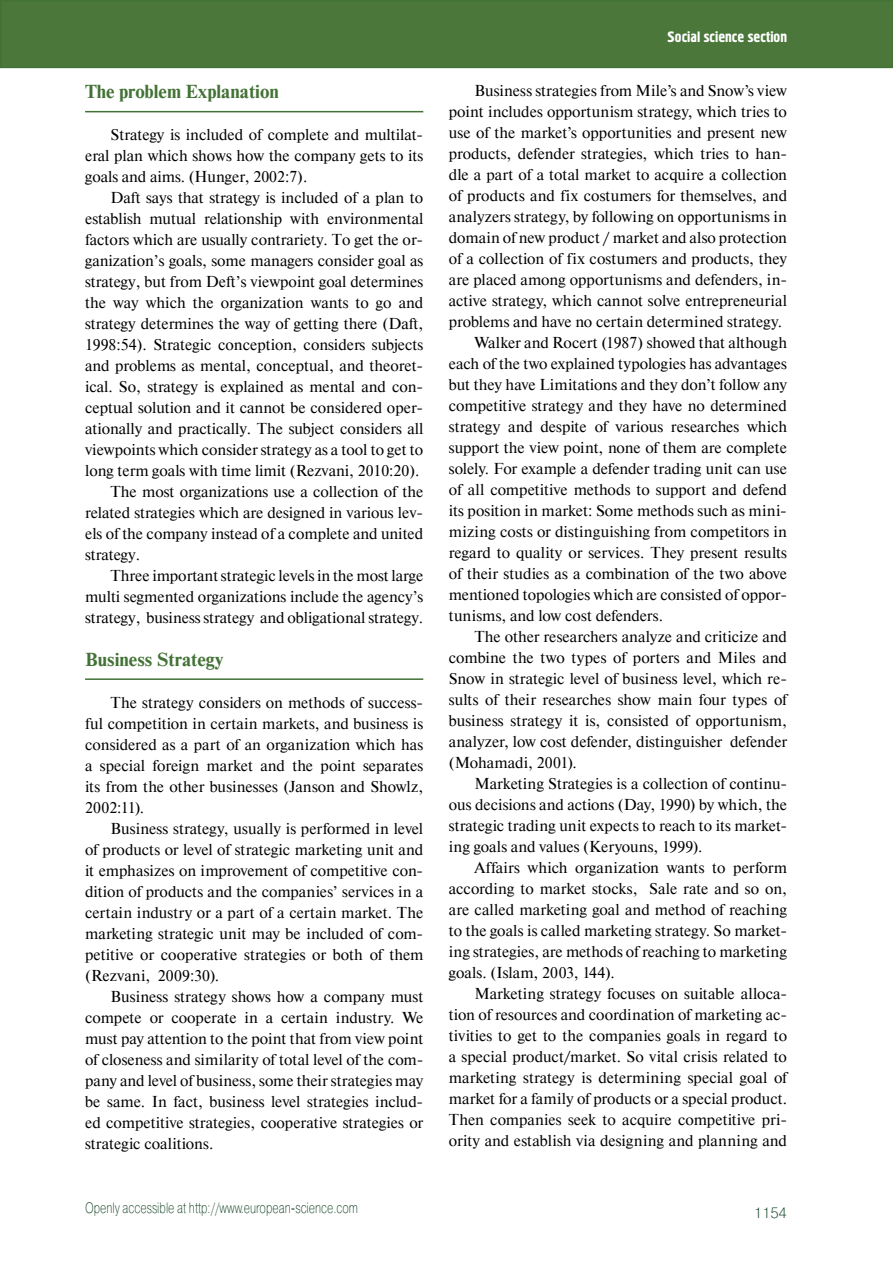
<style>
.page{position:relative;width:893px;height:1263px;background:#fff}
.page>*{position:absolute;margin:0;border:0;box-sizing:border-box;transform-origin:0 0}
.t1{font:700 18.75px "Newton C";color:#437236}
.t2{font:15.75px/21px "Newton C";color:#000;text-align:justify}
.t3{font:15px "Pragmatica Light C";color:#0d3f20;scale:.75 1}
.t4{font:15px "Hermes C";color:#fff}
.t5{font:15px "Pragmatica Light C";color:#0d3f20}
</style>
<div class="page">
<div style="left:1px;top:1px;width:891px;height:66px;background:#4b773b"></div>
<div style="left:0;top:0;width:892px;height:68px;border:2px solid #437236"></div>
<hr style="left:85px;top:111px;width:338px;height:1px;background:#437236">
<hr style="left:85px;top:678px;width:338px;height:2px;background:#437236">
<p class="t1" style="left:85px;top:84px;width:195px">The problem Explanation</p>
<p class="t2" style="left:85px;top:125px;width:340px;text-indent:26px">Strategy is included of complete and multilat&shy;eral plan which shows how the company gets to its goals and aims. (Hunger, 2002:7).</p>
<p class="t2" style="left:111px;top:188px;width:314px">Daft says that strategy is included of a plan to</p>
<p class="t2" style="left:85px;top:209px;width:340px">establish mutual relationship with environmental</p>
<p class="t2" style="left:85px;top:230px;width:340px">factors which are usually contrariety. To get the or-</p>
<p class="t2" style="left:85px;top:251px;width:340px">ganization’s goals, some managers consider goal as</p>
<p class="t2" style="left:85px;top:272px;width:340px">strategy, but from Deft’s viewpoint goal determines</p>
<p class="t2" style="left:85px;top:293px;width:340px">the way which the organization wants to go and</p>
<p class="t2" style="left:85px;top:314px;width:340px">strategy determines the way of getting there (Daft,</p>
<p class="t2" style="left:85px;top:335px;width:340px">1998:54). Strategic conception, considers subjects</p>
<p class="t2" style="left:85px;top:356px;width:340px">and problems as mental, conceptual, and theoret-</p>
<p class="t2" style="left:85px;top:377px;width:340px">ical. So, strategy is explained as mental and con-</p>
<p class="t2" style="left:85px;top:398px;width:340px">ceptual solution and it cannot be considered oper-</p>
<p class="t2" style="left:85px;top:419px;width:340px">ationally and practically. The subject considers all</p>
<p class="t2" style="left:85px;top:440px;width:340px">viewpoints which consider strategy as a tool to get to</p>
<p class="t2" style="left:85px;top:461px;width:336px">long term goals with time limit (Rezvani, 2010:20).</p>
<p class="t2" style="left:111px;top:482px;width:314px">The most organizations use a collection of the</p>
<p class="t2" style="left:85px;top:503px;width:340px">related strategies which are designed in various lev-</p>
<p class="t2" style="left:85px;top:524px;width:340px">els of the company instead of a complete and united</p>
<p class="t2" style="left:85px;top:545px;width:56px">strategy.</p>
<p class="t2" style="left:111px;top:566px;width:314px">Three important strategic levels in the most large</p>
<p class="t2" style="left:85px;top:587px;width:340px">multi segmented organizations include the agency’s</p>
<p class="t2" style="left:85px;top:608px;width:340px">strategy, business strategy and obligational strategy.</p>
<p class="t1" style="left:85px;top:652px;width:140px">Business Strategy</p>
<p class="t2" style="left:85px;top:693px;width:340px;text-indent:26px">The strategy considers on methods of success&shy;ful competition in certain markets, and business is considered as a part of an organization which has a special foreign market and the point separates its from the other businesses (Janson and Showlz, 2002:11).</p>
<p class="t2" style="left:85px;top:819px;width:340px;text-indent:26px">Business strategy, usually is performed in level of products or level of strategic marketing unit and it emphasizes on improvement of competitive con&shy;dition of products and the companies’ services in a certain industry or a part of a certain market. The marketing strategic unit may be included of com&shy;petitive or cooperative strategies or both of them (Rezvani, 2009:30).</p>
<p class="t2" style="left:85px;top:987px;width:340px;text-indent:26px">Business strategy shows how a company must compete or cooperate in a certain industry. We must pay attention to the point that from view point of closeness and similarity of total level of the com&shy;pany and level of business, some their strategies may be same. In fact, business level strategies includ&shy;ed competitive strategies, cooperative strategies or strategic coalitions.</p>
<p class="t3" style="left:85px;top:1202px;width:365px">Openly accessible at http://www.european-science.com</p>
<p class="t4" style="left:667px;top:32px;width:121px">Social science section</p>
<p class="t2" style="left:474px;top:81px;width:314px">Business strategies from Mile’s and Snow’s view</p>
<p class="t2" style="left:449px;top:102px;width:340px">point includes opportunism strategy, which tries to</p>
<p class="t2" style="left:449px;top:123px;width:340px">use of the market’s opportunities and present new</p>
<p class="t2" style="left:449px;top:144px;width:340px">products, defender strategies, which tries to han-</p>
<p class="t2" style="left:449px;top:165px;width:339px">dle a part of a total market to acquire a collection</p>
<p class="t2" style="left:449px;top:186px;width:340px">of products and fix costumers for themselves, and</p>
<p class="t2" style="left:449px;top:207px;width:339px">analyzers strategy, by following on opportunisms in</p>
<p class="t2" style="left:449px;top:228px;width:340px">domain of new product / market and also protection</p>
<p class="t2" style="left:449px;top:249px;width:340px">of a collection of fix costumers and products, they</p>
<p class="t2" style="left:449px;top:270px;width:339px">are placed among opportunisms and defenders, in-</p>
<p class="t2" style="left:449px;top:291px;width:339px">active strategy, which cannot solve entrepreneurial</p>
<p class="t2" style="left:449px;top:312px;width:335px">problems and have no certain determined strategy.</p>
<p class="t2" style="left:474px;top:333px;width:314px">Walker and Rocert (1987) showed that although</p>
<p class="t2" style="left:449px;top:354px;width:339px">each of the two explained typologies has advantages</p>
<p class="t2" style="left:449px;top:375px;width:340px">but they have Limitations and they don’t follow any</p>
<p class="t2" style="left:449px;top:396px;width:340px">competitive strategy and they have no determined</p>
<p class="t2" style="left:449px;top:417px;width:339px">strategy and despite of various researches which</p>
<p class="t2" style="left:449px;top:438px;width:340px">support the view point, none of them are complete</p>
<p class="t2" style="left:449px;top:459px;width:340px">solely. For example a defender trading unit can use</p>
<p class="t2" style="left:449px;top:480px;width:340px">of all competitive methods to support and defend</p>
<p class="t2" style="left:449px;top:501px;width:339px">its position in market: Some methods such as mini-</p>
<p class="t2" style="left:449px;top:522px;width:340px">mizing costs or distinguishing from competitors in</p>
<p class="t2" style="left:449px;top:543px;width:340px">regard to quality or services. They present results</p>
<p class="t2" style="left:449px;top:564px;width:340px">of their studies as a combination of the two above</p>
<p class="t2" style="left:449px;top:585px;width:340px">mentioned topologies which are consisted of oppor-</p>
<p class="t2" style="left:449px;top:606px;width:216px">tunisms, and low cost defenders.</p>
<p class="t2" style="left:474px;top:627px;width:314px">The other researchers analyze and criticize and</p>
<p class="t2" style="left:449px;top:648px;width:340px">combine the two types of porters and Miles and</p>
<p class="t2" style="left:449px;top:669px;width:340px">Snow in strategic level of business level, which re-</p>
<p class="t2" style="left:449px;top:690px;width:340px">sults of their researches show main four types of</p>
<p class="t2" style="left:449px;top:711px;width:340px">business strategy it is, consisted of opportunism,</p>
<p class="t2" style="left:449px;top:732px;width:340px">analyzer, low cost defender, distinguisher defender</p>
<p class="t2" style="left:449px;top:753px;width:130px">(Mohamadi, 2001).</p>
<p class="t2" style="left:474px;top:774px;width:314px">Marketing Strategies is a collection of continu-</p>
<p class="t2" style="left:449px;top:795px;width:339px">ous decisions and actions (Day, 1990) by which, the</p>
<p class="t2" style="left:449px;top:816px;width:340px">strategic trading unit expects to reach to its market-</p>
<p class="t2" style="left:449px;top:837px;width:255px">ing goals and values (Keryouns, 1999).</p>
<p class="t2" style="left:474px;top:858px;width:314px">Affairs which organization wants to perform</p>
<p class="t2" style="left:449px;top:879px;width:339px">according to market stocks, Sale rate and so on,</p>
<p class="t2" style="left:449px;top:900px;width:340px">are called marketing goal and method of reaching</p>
<p class="t2" style="left:449px;top:921px;width:339px">to the goals is called marketing strategy. So market-</p>
<p class="t2" style="left:449px;top:942px;width:339px">ing strategies, are methods of reaching to marketing</p>
<p class="t2" style="left:449px;top:963px;width:167px">goals. (Islam, 2003, 144).</p>
<p class="t2" style="left:474px;top:984px;width:314px">Marketing strategy focuses on suitable alloca-</p>
<p class="t2" style="left:449px;top:1005px;width:340px">tion of resources and coordination of marketing ac-</p>
<p class="t2" style="left:449px;top:1026px;width:340px">tivities to get to the companies goals in regard to</p>
<p class="t2" style="left:449px;top:1047px;width:340px">a special product/market. So vital crisis related to</p>
<p class="t2" style="left:449px;top:1068px;width:339px">marketing strategy is determining special goal of</p>
<p class="t2" style="left:449px;top:1089px;width:340px">market for a family of products or a special product.</p>
<p class="t2" style="left:449px;top:1110px;width:340px">Then companies seek to acquire competitive pri-</p>
<p class="t2" style="left:449px;top:1131px;width:340px">ority and establish via designing and planning and</p>
<p class="t5" style="left:753px;top:1208px;width:35px">1154</p>
</div>
